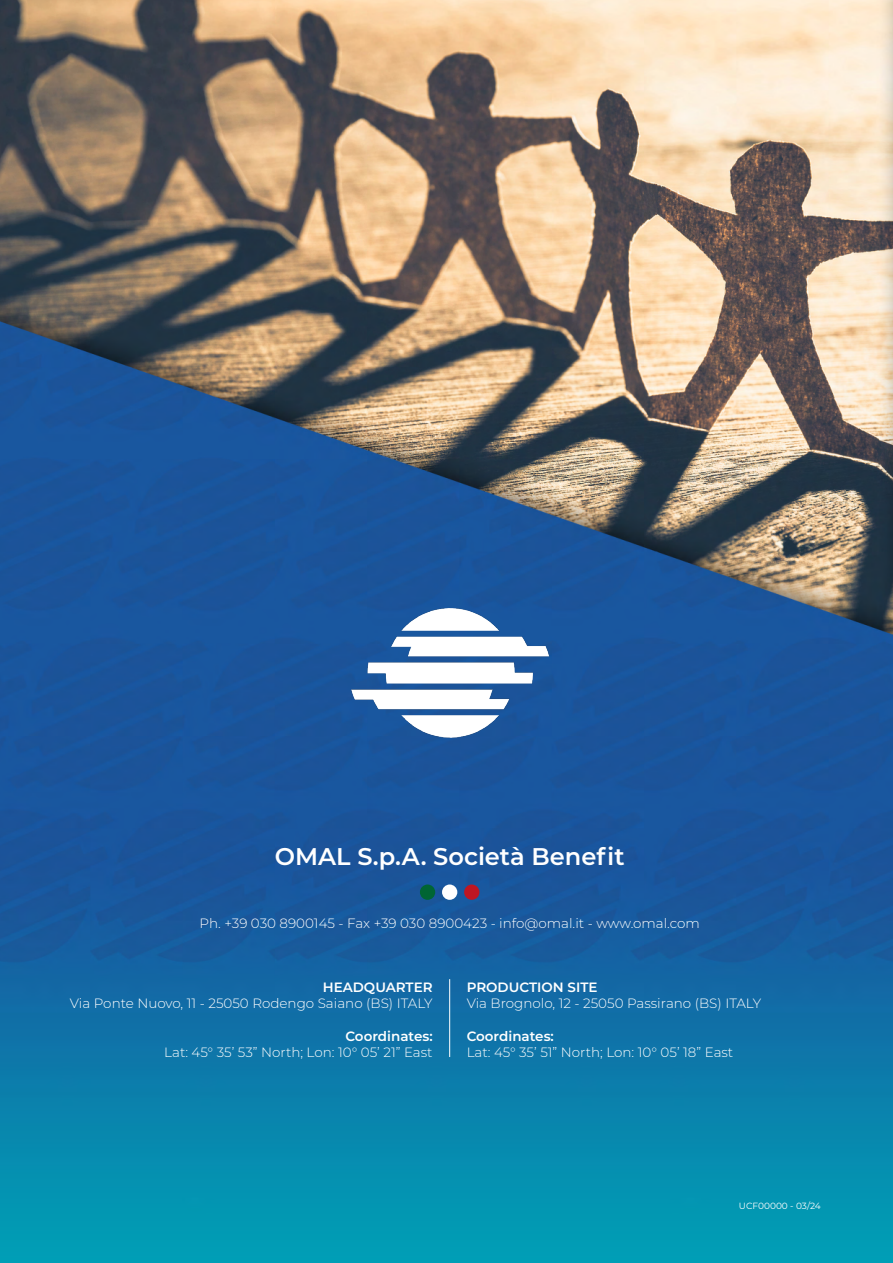
<style>
.page{position:relative;width:893px;height:1263px;background:#fff}
.page>*{position:absolute;margin:0;border:0;box-sizing:border-box;transform-origin:0 0}
.t1{font:600 24.15px "Montserrat";color:#fff}
.t2{font:300 13.5px "Montserrat";color:#fff}
.t3{font:600 13.5px "Montserrat";color:#fff}
.t4{font:9px "Montserrat";color:#fff}
</style>
<div class="page">
<img style="left:0;top:0;width:893px;height:1263px">
<hr style="left:449px;top:979px;width:1px;height:78px;background:#fff">
<div style="left:420px;top:884px;width:15px;height:16px;background:#006533;border-radius:50%"></div>
<div style="left:442px;top:884px;width:15px;height:16px;background:#fff;border-radius:50%"></div>
<div style="left:464px;top:884px;width:15px;height:16px;background:#be1622;border-radius:50%"></div>
<img style="left:351px;top:608px;width:198px;height:130px">
<h1 class="t1" style="left:275px;top:840px;width:351px">OMAL S.p.A. Società Benefit</h1>
<p class="t2" style="left:199px;top:914px;width:502px">Ph. +39 030 8900145 - Fax +39 030 8900423 - info@omal.it - www.omal.com</p>
<p class="t3" style="left:323px;top:978px;width:111px">HEADQUARTER</p>
<p class="t2" style="left:70px;top:994px;width:364px">Via Ponte Nuovo, 11 - 25050 Rodengo Saiano (BS) ITALY</p>
<p class="t3" style="left:345px;top:1026px;width:89px">Coordinates:</p>
<p class="t2" style="left:164px;top:1043px;width:270px">Lat: 45° 35’ 53” North; Lon: 10° 05’ 21” East</p>
<p class="t3" style="left:467px;top:978px;width:132px">PRODUCTION SITE</p>
<p class="t2" style="left:467px;top:994px;width:296px">Via Brognolo, 12 - 25050 Passirano (BS) ITALY</p>
<p class="t3" style="left:467px;top:1026px;width:89px">Coordinates:</p>
<p class="t2" style="left:467px;top:1043px;width:268px">Lat: 45° 35’ 51” North; Lon: 10° 05’ 18” East</p>
<p class="t4" style="left:739px;top:1199px;width:83px">UCF00000 - 03/24</p>
</div>
